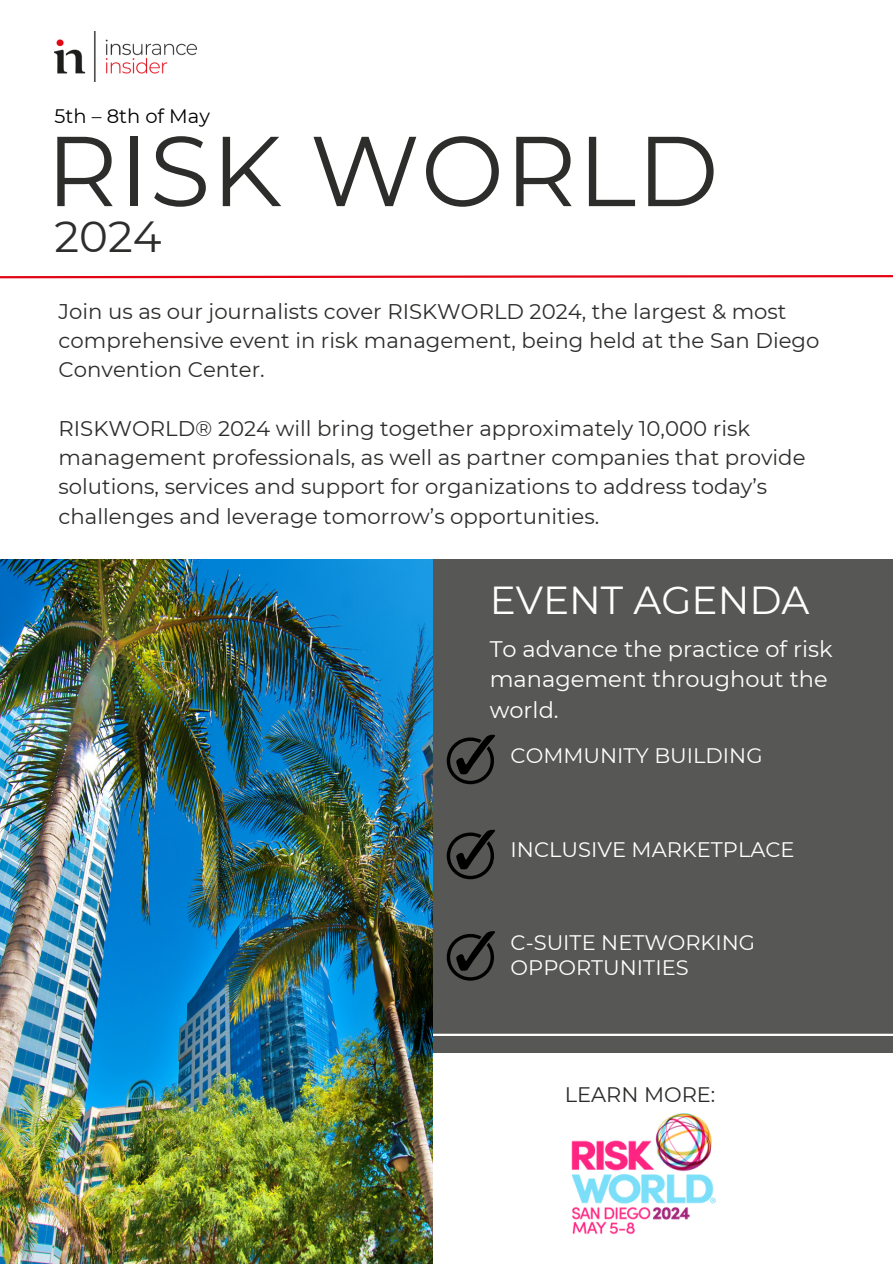
<style>
.page{position:relative;width:893px;height:1264px;background:#fff}
.page>*{position:absolute;margin:0;border:0;box-sizing:border-box;transform-origin:0 0}
.t1{font:99px "Montserrat";letter-spacing:.01em;color:#2d2d2c}
.t2{font:43.5px "Montserrat";color:#2d2d2c}
.t3{font:39px "Montserrat";color:#fff}
.t4{font:22.5px/30.3px "Montserrat";color:#fff}
.t5{font:21.15px/29.2px "Montserrat";color:#2d2d2c}
.t6{font:21px/24.8px "Montserrat";color:#fff}
.t7{font:21px "Montserrat";color:#2b2c29}
.t8{font:19.5px "Montserrat";color:#000}
</style>
<div class="page">
<div style="left:423px;top:559px;width:469px;height:493px;background:#575756"></div>
<hr style="left:0;top:1033px;width:892px;height:2px;background:#fff">
<svg style="left:446px;top:734px;width:49px;height:50px"></svg>
<svg style="left:446px;top:829px;width:49px;height:50px"></svg>
<svg style="left:446px;top:931px;width:49px;height:49px"></svg>
<img style="left:55px;top:31px;width:141px;height:51px">
<img style="left:0;top:559px;width:432px;height:704px">
<svg style="left:0;top:275px;width:892px;height:4px"></svg>
<img style="left:571px;top:1113px;width:145px;height:122px">
<p class="t8" style="left:55px;top:104px;width:157px">5th – 8th of May</p>
<h1 class="t1" style="left:46px;top:110px;width:674px">RISK WORLD</h1>
<p class="t2" style="left:55px;top:210px;width:108px">2024</p>
<h2 class="t5" style="left:59px;top:296px;width:762px">Join us as our journalists cover RISKWORLD 2024, the largest &amp; most comprehensive event in risk management, being held at the San Diego<br>Convention Center.</h2>
<h5 class="t5" style="left:59px;top:413px;width:748px">RISKWORLD® 2024 will bring together approximately 10,000 risk management professionals, as well as partner companies that provide solutions, services and support for organizations to address today’s challenges and leverage tomorrow’s opportunities.</h5>
<h5 class="t3" style="left:489px;top:576px;width:321px">EVENT AGENDA</h5>
<p class="t4" style="left:489px;top:634px;width:344px">To advance the practice of risk management throughout the world.</p>
<h3 class="t6" style="left:510px;top:743px;width:253px">COMMUNITY BUILDING</h3>
<h5 class="t6" style="left:510px;top:836px;width:285px">INCLUSIVE MARKETPLACE</h5>
<p class="t6" style="left:510px;top:930px;width:246px">C-SUITE NETWORKING<br>OPPORTUNITIES</p>
<p class="t7" style="left:564px;top:1081px;width:152px">LEARN MORE:</p>
</div>
